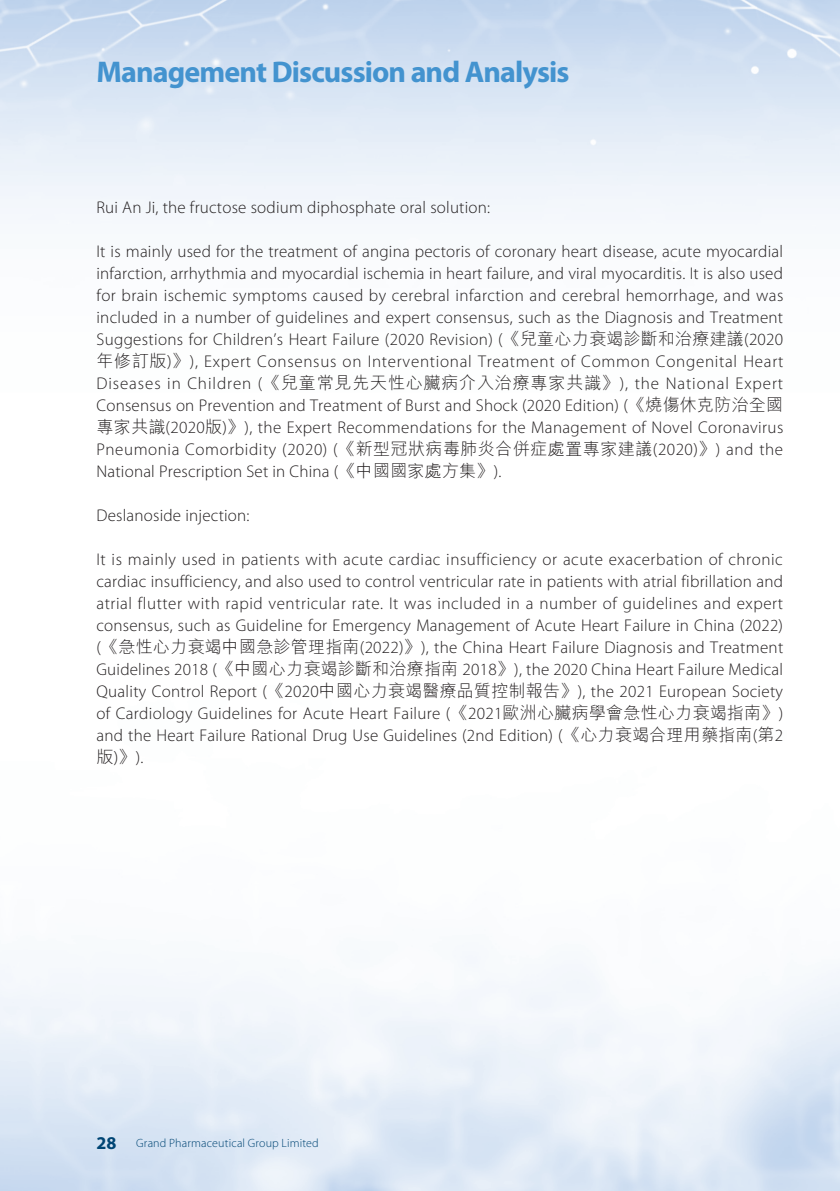
<style>
.page{position:relative;width:840px;height:1191px;background:#fff}
.page>*{position:absolute;margin:0;border:0;box-sizing:border-box;transform-origin:0 0}
.t1{font:700 30px "Myriad Pro";letter-spacing:-.03em;color:#4393cf}
._00_txt{font:300 17px/22px "Myriad Pro";letter-spacing:.015em;color:#231f20;text-align:justify}
.t2{font:300 12px "Myriad Pro";letter-spacing:.015em;color:#004574}
.s1{font-family:"M Hei HK"}
.s2{font-size:17.2px}
.s3{font-weight:700;font-size:18px}
</style>
<div class="page">
<h1 class="t1" style="left:96px;top:52px;width:474px">Management Discussion and Analysis</h1>
<p class="_00_txt" style="left:96px;top:196px;width:395px">Rui An Ji, the fructose sodium diphosphate oral solution:</p>
<p class="_00_txt" style="left:96px;top:240px;width:688px">It is mainly used for the treatment of angina pectoris of coronary heart disease, acute myocardial infarction, arrhythmia and myocardial ischemia in heart failure, and viral myocarditis. It is also used for brain ischemic symptoms caused by cerebral infarction and cerebral hemorrhage, and was included in a number of guidelines and expert consensus, such as the Diagnosis and Treatment Suggestions for Children’s Heart Failure (2020 Revision) (<span class="s1">《兒童心力衰竭診斷和治療建議</span><span class="s2">(2020</span><span class="s1">年修訂版</span><span class="s2">)</span><span class="s1">》</span>), Expert Consensus on Interventional Treatment of Common Congenital Heart Diseases in Children (<span class="s1">《兒童常見先天性心臟病介入治療專家共識》</span>), the National Expert Consensus on Prevention and Treatment of Burst and Shock (2020 Edition) <span class="s2">(</span><span class="s1">《燒傷休克防治全國專家共識</span><span class="s2">(2020</span><span class="s1">版</span><span class="s2">)</span><span class="s1">》</span>), the Expert Recommendations for the Management of Novel Coronavirus Pneumonia Comorbidity (2020) (<span class="s1">《新型冠狀病毒肺炎合併症處置專家建議</span><span class="s2">(2020)</span><span class="s1">》</span>) and the National Prescription Set in China (<span class="s1">《中國國家處方集》</span>).</p>
<p class="_00_txt" style="left:96px;top:504px;width:154px">Deslanoside injection:</p>
<p class="_00_txt" style="left:96px;top:548px;width:688px">It is mainly used in patients with acute cardiac insufficiency or acute exacerbation of chronic cardiac insufficiency, and also used to control ventricular rate in patients with atrial fibrillation and atrial flutter with rapid ventricular rate. It was included in a number of guidelines and expert consensus, such as Guideline for Emergency Management of Acute Heart Failure in China (2022) (<span class="s1">《急性心力衰竭中國急診管理指南</span><span class="s2">(2022)</span><span class="s1">》</span>), the China Heart Failure Diagnosis and Treatment Guidelines 2018 (<span class="s1">《中國心力衰竭診斷和治療指南</span> <span class="s2">2018</span><span class="s1">》</span>), the 2020 China Heart Failure Medical Quality Control Report (<span class="s1">《</span><span class="s2">2020</span><span class="s1">中國心力衰竭醫療品質控制報告》</span>), the 2021 European Society of Cardiology Guidelines for Acute Heart Failure (<span class="s1">《</span><span class="s2">2021</span><span class="s1">歐洲心臟病學會急性心力衰竭指南》</span>) and the Heart Failure Rational Drug Use Guidelines (2nd Edition) (<span class="s1">《心力衰竭合理用藥指南</span><span class="s2">(</span><span class="s1">第</span><span class="s2">2</span><span class="s1">版</span><span class="s2">)</span><span class="s1">》</span>).</p>
<p class="t2" style="left:96px;top:1135px;width:224px"><span class="s3">28</span> Grand Pharmaceutical Group Limited</p>
</div>
